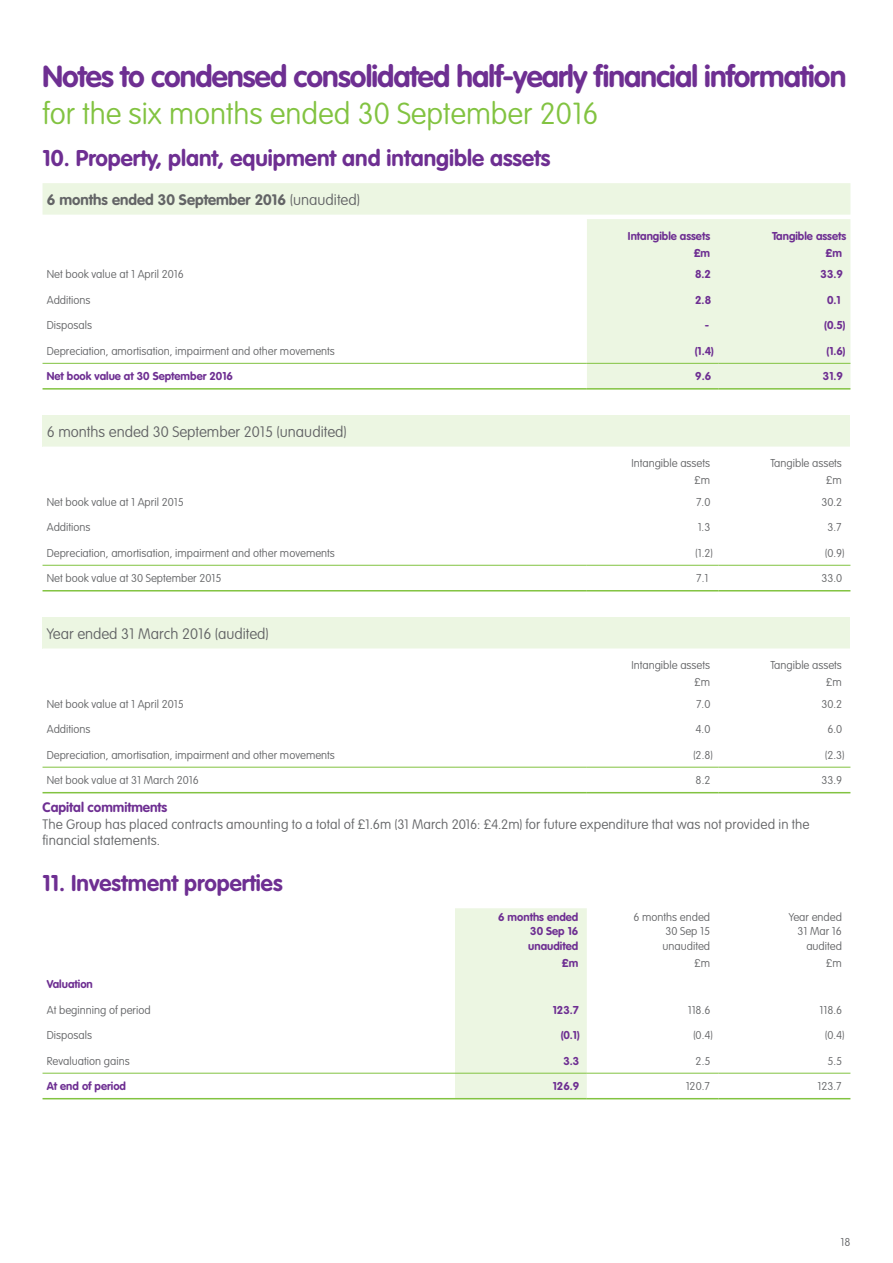
<style>
.page{position:relative;width:893px;height:1263px;background:#fff}
.page>*{position:absolute;margin:0;border:0;box-sizing:border-box;transform-origin:0 0}
.t1{font:700 30px "VAG Rounded Std";letter-spacing:-.03em;color:#6e2f92}
.t2{font:100 30px "VAG Rounded Std";color:#82c341}
.t3{font:700 22.5px "VAG Rounded Std";color:#6e2f92}
.t4{font:100 15px "VAG Rounded Std";color:#636466}
.t5{font:700 15px "VAG Rounded Std";color:#636466}
.t6{font:100 13.5px/16.5px "VAG Rounded Std";letter-spacing:.01em;color:#636466}
.t7{font:700 13.5px "VAG Rounded Std";color:#6e2f92}
.t8{font:100 11.25px/14.2px "VAG Rounded Std";color:#636466;text-align:justify}
.t9{font:700 11.25px/14.2px "VAG Rounded Std";color:#6e2f92;text-align:justify}
.s1{font-weight:100}
</style>
<div class="page">
<div style="left:43px;top:183px;width:807px;height:205px;background:#ecf6e2"></div>
<svg style="left:43px;top:219px;width:544px;height:169px"></svg>
<hr style="left:43px;top:363px;width:412px;height:1px;background:#82c341">
<hr style="left:43px;top:388px;width:412px;height:2px;background:#82c341">
<hr style="left:455px;top:363px;width:132px;height:1px;background:#82c341">
<hr style="left:587px;top:363px;width:132px;height:1px;background:#82c341">
<hr style="left:719px;top:363px;width:131px;height:1px;background:#82c341">
<hr style="left:455px;top:388px;width:132px;height:2px;background:#82c341">
<hr style="left:587px;top:388px;width:132px;height:2px;background:#82c341">
<hr style="left:719px;top:388px;width:131px;height:2px;background:#82c341">
<div style="left:43px;top:415px;width:807px;height:32px;background:#ecf6e2"></div>
<svg style="left:43px;top:564px;width:807px;height:1px"></svg>
<hr style="left:43px;top:565px;width:412px;height:1px;background:#82c341">
<hr style="left:455px;top:565px;width:132px;height:1px;background:#82c341">
<hr style="left:587px;top:565px;width:132px;height:1px;background:#82c341">
<hr style="left:719px;top:565px;width:131px;height:1px;background:#82c341">
<hr style="left:43px;top:590px;width:412px;height:1px;background:#82c341">
<hr style="left:455px;top:590px;width:132px;height:1px;background:#82c341">
<hr style="left:587px;top:590px;width:132px;height:1px;background:#82c341">
<hr style="left:719px;top:590px;width:131px;height:1px;background:#82c341">
<div style="left:43px;top:617px;width:807px;height:31px;background:#ecf6e2"></div>
<svg style="left:43px;top:648px;width:807px;height:119px"></svg>
<hr style="left:43px;top:767px;width:412px;height:1px;background:#82c341">
<hr style="left:455px;top:767px;width:132px;height:1px;background:#82c341">
<hr style="left:587px;top:767px;width:132px;height:1px;background:#82c341">
<hr style="left:719px;top:767px;width:131px;height:1px;background:#82c341">
<hr style="left:43px;top:792px;width:412px;height:1px;background:#82c341">
<hr style="left:455px;top:792px;width:132px;height:1px;background:#82c341">
<hr style="left:587px;top:792px;width:132px;height:1px;background:#82c341">
<hr style="left:719px;top:792px;width:131px;height:1px;background:#82c341">
<div style="left:455px;top:908px;width:132px;height:190px;background:#ecf6e2"></div>
<svg style="left:719px;top:1072px;width:131px;height:1px"></svg>
<hr style="left:43px;top:1098px;width:412px;height:1px;background:#82c341">
<hr style="left:455px;top:1098px;width:132px;height:1px;background:#82c341">
<hr style="left:587px;top:1098px;width:132px;height:1px;background:#82c341">
<hr style="left:719px;top:1098px;width:131px;height:1px;background:#82c341">
<hr style="left:43px;top:1073px;width:412px;height:1px;background:#82c341">
<hr style="left:455px;top:1073px;width:132px;height:1px;background:#82c341">
<hr style="left:587px;top:1073px;width:132px;height:1px;background:#82c341">
<hr style="left:719px;top:1073px;width:131px;height:1px;background:#82c341">
<h1 class="t1" style="left:43px;top:59px;width:805px">Notes to condensed consolidated half-yearly financial information</h1>
<h1 class="t2" style="left:43px;top:96px;width:558px">for the six months ended 30 September 2016</h1>
<h2 class="t3" style="left:43px;top:145px;width:510px">10. Property, plant, equipment and intangible assets</h2>
<h3 class="t5" style="left:47px;top:191px;width:314px">6 months ended 30 September 2016 <span class="s1">(unaudited)</span></h3>
<p class="t9" style="left:628px;top:229px;width:84px">Intangible assets</p>
<p class="t9" style="left:772px;top:229px;width:76px">Tangible assets</p>
<p class="t9" style="left:694px;top:246px;width:18px">£m</p>
<p class="t9" style="left:825px;top:246px;width:18px">£m</p>
<p class="t8" style="left:47px;top:268px;width:138px">Net book value at 1 April 2016</p>
<p class="t9" style="left:695px;top:268px;width:17px">8.2</p>
<p class="t9" style="left:820px;top:268px;width:24px">33.9</p>
<p class="t8" style="left:47px;top:293px;width:45px">Additions</p>
<p class="t9" style="left:695px;top:293px;width:17px">2.8</p>
<p class="t9" style="left:827px;top:293px;width:15px">0.1</p>
<p class="t8" style="left:47px;top:319px;width:47px">Disposals</p>
<p class="t9" style="left:705px;top:319px;width:6px">-</p>
<p class="t9" style="left:824px;top:319px;width:23px">(0.5)</p>
<p class="t8" style="left:47px;top:344px;width:290px">Depreciation, amortisation, impairment and other movements</p>
<p class="t9" style="left:695px;top:344px;width:21px">(1.4)</p>
<p class="t9" style="left:827px;top:344px;width:21px">(1.6)</p>
<p class="t9" style="left:47px;top:370px;width:188px">Net book value at 30 September 2016</p>
<p class="t9" style="left:695px;top:370px;width:17px">9.6</p>
<p class="t9" style="left:823px;top:370px;width:22px">31.9</p>
<h3 class="t4" style="left:47px;top:423px;width:301px">6 months ended 30 September 2015 (unaudited)</h3>
<p class="t8" style="left:631px;top:457px;width:80px">Intangible assets</p>
<p class="t8" style="left:770px;top:457px;width:73px">Tangible assets</p>
<p class="t8" style="left:694px;top:474px;width:18px">£m</p>
<p class="t8" style="left:826px;top:474px;width:18px">£m</p>
<p class="t8" style="left:47px;top:495px;width:138px">Net book value at 1 April 2015</p>
<p class="t8" style="left:696px;top:495px;width:16px">7.0</p>
<p class="t8" style="left:821px;top:495px;width:22px">30.2</p>
<p class="t8" style="left:47px;top:521px;width:45px">Additions</p>
<p class="t8" style="left:698px;top:521px;width:14px">1.3</p>
<p class="t8" style="left:827px;top:521px;width:16px">3.7</p>
<p class="t8" style="left:47px;top:546px;width:290px">Depreciation, amortisation, impairment and other movements</p>
<p class="t8" style="left:695px;top:546px;width:19px">(1.2)</p>
<p class="t8" style="left:825px;top:546px;width:21px">(0.9)</p>
<p class="t8" style="left:47px;top:572px;width:176px">Net book value at 30 September 2015</p>
<p class="t8" style="left:696px;top:572px;width:14px">7.1</p>
<p class="t8" style="left:821px;top:572px;width:22px">33.0</p>
<h3 class="t4" style="left:47px;top:625px;width:223px">Year ended 31 March 2016 (audited)</h3>
<p class="t8" style="left:631px;top:658px;width:80px">Intangible assets</p>
<p class="t8" style="left:770px;top:658px;width:73px">Tangible assets</p>
<p class="t8" style="left:694px;top:676px;width:18px">£m</p>
<p class="t8" style="left:826px;top:676px;width:18px">£m</p>
<p class="t8" style="left:47px;top:697px;width:138px">Net book value at 1 April 2015</p>
<p class="t8" style="left:696px;top:697px;width:16px">7.0</p>
<p class="t8" style="left:821px;top:697px;width:22px">30.2</p>
<p class="t8" style="left:47px;top:722px;width:45px">Additions</p>
<p class="t8" style="left:696px;top:722px;width:16px">4.0</p>
<p class="t8" style="left:827px;top:722px;width:16px">6.0</p>
<p class="t8" style="left:47px;top:748px;width:290px">Depreciation, amortisation, impairment and other movements</p>
<p class="t8" style="left:693px;top:748px;width:21px">(2.8)</p>
<p class="t8" style="left:825px;top:748px;width:21px">(2.3)</p>
<p class="t8" style="left:47px;top:773px;width:153px">Net book value at 31 March 2016</p>
<p class="t8" style="left:696px;top:773px;width:16px">8.2</p>
<p class="t8" style="left:821px;top:773px;width:22px">33.9</p>
<p class="t7" style="left:43px;top:800px;width:126px">Capital commitments</p>
<p class="t6" style="left:43px;top:816px;width:769px">The Group has placed contracts amounting to a total of £1.6m (31 March 2016: £4.2m) for future expenditure that was not provided in the financial statements.</p>
<h2 class="t3" style="left:43px;top:870px;width:242px">11. Investment properties</h2>
<p class="t9" style="left:528px;top:910px;width:52px;text-indent:-30px">6 months ended 30 Sep 16 unaudited</p>
<p class="t8" style="left:662px;top:910px;width:49px;text-indent:-29px">6 months ended 30 Sep 15 unaudited</p>
<p class="t8" style="left:789px;top:910px;width:55px;text-align:right">Year ended<br>31 Mar 16 audited</p>
<p class="t9" style="left:562px;top:956px;width:18px">£m</p>
<p class="t8" style="left:694px;top:956px;width:18px">£m</p>
<p class="t8" style="left:826px;top:956px;width:18px">£m</p>
<p class="t9" style="left:47px;top:977px;width:48px">Valuation</p>
<p class="t8" style="left:47px;top:1003px;width:105px">At beginning of period</p>
<p class="t9" style="left:553px;top:1003px;width:28px">123.7</p>
<p class="t8" style="left:688px;top:1003px;width:24px">118.6</p>
<p class="t8" style="left:819px;top:1003px;width:24px">118.6</p>
<p class="t8" style="left:47px;top:1028px;width:47px">Disposals</p>
<p class="t9" style="left:561px;top:1028px;width:21px">(0.1)</p>
<p class="t8" style="left:693px;top:1028px;width:21px">(0.4)</p>
<p class="t8" style="left:825px;top:1028px;width:21px">(0.4)</p>
<p class="t8" style="left:47px;top:1054px;width:84px">Revaluation gains</p>
<p class="t9" style="left:563px;top:1054px;width:17px">3.3</p>
<p class="t8" style="left:696px;top:1054px;width:16px">2.5</p>
<p class="t8" style="left:827px;top:1054px;width:16px">5.5</p>
<p class="t9" style="left:47px;top:1080px;width:81px">At end of period</p>
<p class="t9" style="left:553px;top:1080px;width:28px">126.9</p>
<p class="t8" style="left:686px;top:1079px;width:26px">120.7</p>
<p class="t8" style="left:817px;top:1079px;width:26px">123.7</p>
<p class="t8" style="left:840px;top:1235px;width:11px">18</p>
</div>
